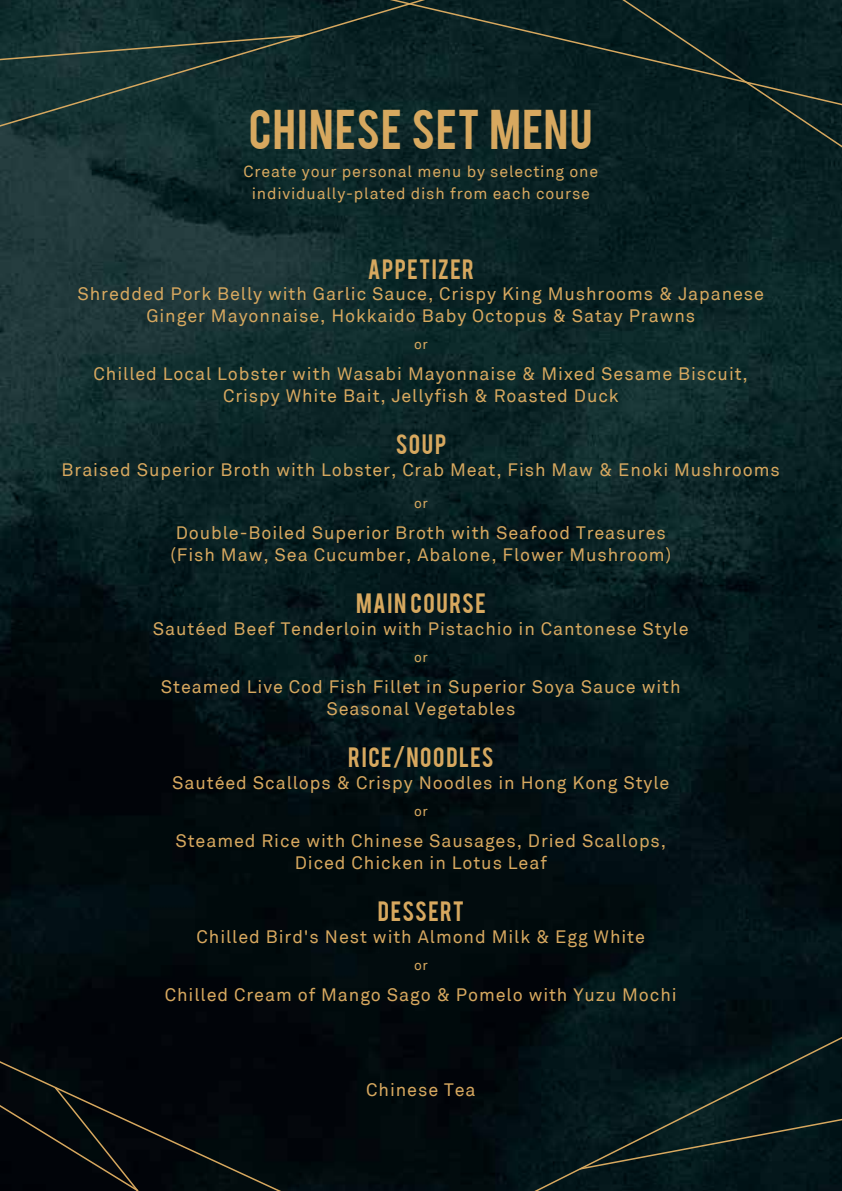
<style>
.page{position:relative;width:842px;height:1191px;background:#fff}
.page>*{position:absolute;margin:0;border:0;box-sizing:border-box;transform-origin:0 0}
.t1{font:44px "Bebas";letter-spacing:.03em;color:#d7a85f}
.t2{font:22px "Bebas";letter-spacing:.07em;color:#d7a85f}
.t3{font:22px "Bebas";letter-spacing:.05em;color:#d7a85f}
.t4{font:18px/21.6px "Akkurat";letter-spacing:.05em;color:#d7a85f;text-align:center}
.t5{font:16px/22px "Akkurat";letter-spacing:.05em;color:#d7a85f;text-align:center}
.t6{font:14px "Akkurat";letter-spacing:.05em;color:#d7a85f}
</style>
<div class="page">
<img style="left:0;top:105px;width:842px;height:1086px">
<svg style="left:0;top:0;width:425px;height:127px;background:#122d2d"></svg>
<svg style="left:0;top:35px;width:304px;height:25px;background:#213833"></svg>
<svg style="left:390px;top:0;width:232px;height:105px;background:#0c2323"></svg>
<svg style="left:622px;top:0;width:220px;height:147px;background:#0b2122"></svg>
<svg style="left:534px;top:1036px;width:308px;height:155px;background:#05171a"></svg>
<svg style="left:580px;top:1118px;width:262px;height:51px;background:#0c1e1e"></svg>
<div style="left:0;top:1061px;width:281px;height:130px;background:#010509"></div>
<h1 class="t1" style="left:249px;top:97px;width:345px">CHINESE SET MENU</h1>
<p class="t5" style="left:244px;top:160px;width:356px">Create your personal menu by selecting one individually-plated dish from each course</p>
<p class="t2" style="left:368px;top:253px;width:107px">APPETIZER</p>
<p class="t4" style="left:77px;top:284px;width:688px">Shredded Pork Belly with Garlic Sauce, Crispy King Mushrooms &amp; Japanese<br>Ginger Mayonnaise, Hokkaido Baby Octopus &amp; Satay Prawns</p>
<p class="t6" style="left:414px;top:336px;width:15px">or</p>
<p class="t4" style="left:94px;top:364px;width:656px">Chilled Local Lobster with Wasabi Mayonnaise &amp; Mixed Sesame Biscuit,<br>Crispy White Bait, Jellyfish &amp; Roasted Duck</p>
<p class="t2" style="left:396px;top:428px;width:52px">SOUP</p>
<p class="t4" style="left:62px;top:459px;width:720px">Braised Superior Broth with Lobster, Crab Meat, Fish Maw &amp; Enoki Mushrooms</p>
<p class="t6" style="left:414px;top:494px;width:15px">or</p>
<p class="t4" style="left:171px;top:522px;width:502px;text-align:left">Double-Boiled Superior Broth with Seafood Treasures (Fish Maw, Sea Cucumber, Abalone, Flower Mushroom)</p>
<p class="t2" style="left:356px;top:587px;width:131px">MAIN COURSE</p>
<p class="t4" style="left:153px;top:618px;width:537px">Sautéed Beef Tenderloin with Pistachio in Cantonese Style</p>
<p class="t6" style="left:414px;top:648px;width:15px">or</p>
<p class="t4" style="left:161px;top:676px;width:521px">Steamed Live Cod Fish Fillet in Superior Soya Sauce with<br>Seasonal Vegetables</p>
<p class="t2" style="left:348px;top:741px;width:147px">RICE/NOODLES</p>
<p class="t4" style="left:172px;top:772px;width:499px">Sautéed Scallops &amp; Crispy Noodles in Hong Kong Style</p>
<p class="t6" style="left:414px;top:802px;width:15px">or</p>
<p class="t4" style="left:175px;top:830px;width:492px">Steamed Rice with Chinese Sausages, Dried Scallops,<br>Diced Chicken in Lotus Leaf</p>
<p class="t3" style="left:378px;top:895px;width:87px">DESSERT</p>
<p class="t4" style="left:197px;top:926px;width:450px">Chilled Bird's Nest with Almond Milk &amp; Egg White</p>
<p class="t6" style="left:414px;top:956px;width:15px">or</p>
<p class="t4" style="left:165px;top:984px;width:513px">Chilled Cream of Mango Sago &amp; Pomelo with Yuzu Mochi</p>
<p class="t4" style="left:366px;top:1079px;width:111px">Chinese Tea</p>
</div>
